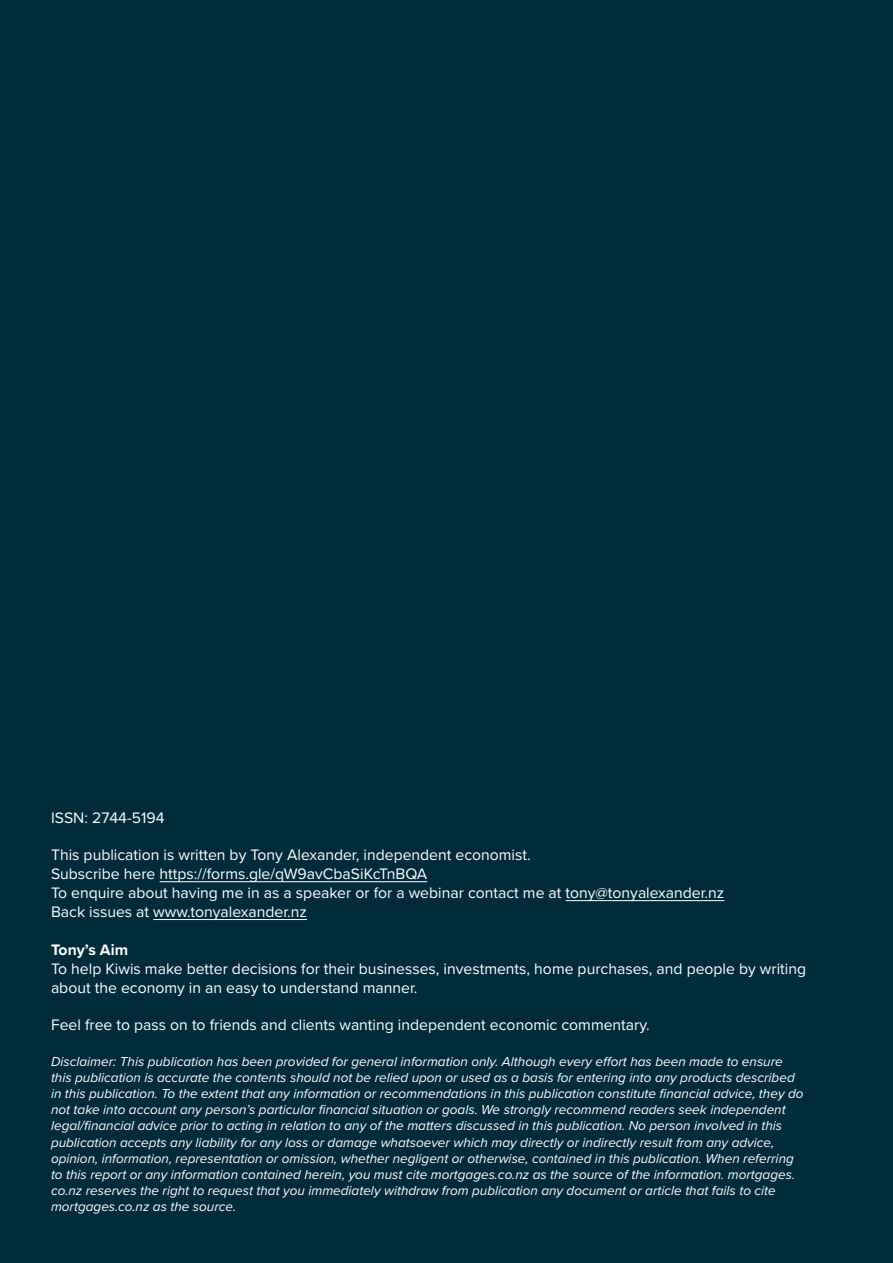
<style>
.page{position:relative;width:893px;height:1263px;background:#002b3b}
.page>*{position:absolute;margin:0;border:0;box-sizing:border-box;transform-origin:0 0}
.Copy{font:15.75px/18.9px "Proxima Nova";color:#fff}
.Copy-2{font:700 15.75px "Proxima Nova";color:#fff}
.Copy-3{font:italic 13.5px/16.2px "Proxima Nova";color:#fff}
</style>
<div class="page">
<hr style="left:160px;top:881px;width:267px;height:1px;background:#fff">
<hr style="left:566px;top:900px;width:158px;height:1px;background:#fff">
<hr style="left:153px;top:919px;width:154px;height:1px;background:#fff">
<p class="Copy" style="left:51px;top:807px;width:115px">ISSN: 2744-5194</p>
<p class="Copy" style="left:51px;top:845px;width:481px">This publication is written by Tony Alexander, independent economist.</p>
<p class="Copy" style="left:51px;top:864px;width:378px">Subscribe here https://forms.gle/qW9avCbaSiKcTnBQA</p>
<p class="Copy" style="left:51px;top:883px;width:675px">To enquire about having me in as a speaker or for a webinar contact me at tony@tonyalexander.nz</p>
<p class="Copy" style="left:51px;top:902px;width:257px">Back issues at www.tonyalexander.nz</p>
<p class="Copy-2" style="left:51px;top:938px;width:79px">Tony’s Aim</p>
<p class="Copy" style="left:51px;top:958px;width:757px">To help Kiwis make better decisions for their businesses, investments, home purchases, and people by writing about the economy in an easy to understand manner.</p>
<p class="Copy" style="left:51px;top:1015px;width:600px">Feel free to pass on to friends and clients wanting independent economic commentary.</p>
<p class="Copy-3" style="left:51px;top:1052px;width:754px">Disclaimer: This publication has been provided for general information only. Although every effort has been made to ensure this publication is accurate the contents should not be relied upon or used as a basis for entering into any products described in this publication. To the extent that any information or recommendations in this publication constitute financial advice, they do not take into account any person’s particular financial situation or goals. We strongly recommend readers seek independent legal/financial advice prior to acting in relation to any of the matters discussed in this publication. No person involved in this publication accepts any liability for any loss or damage whatsoever which may directly or indirectly result from any advice, opinion, information, representation or omission, whether negligent or otherwise, contained in this publication. When referring to this report or any information contained herein, you must cite mortgages.co.nz as the source of the information. mortgages. co.nz reserves the right to request that you immediately withdraw from publication any document or article that fails to cite mortgages.co.nz as the source.</p>
</div>
